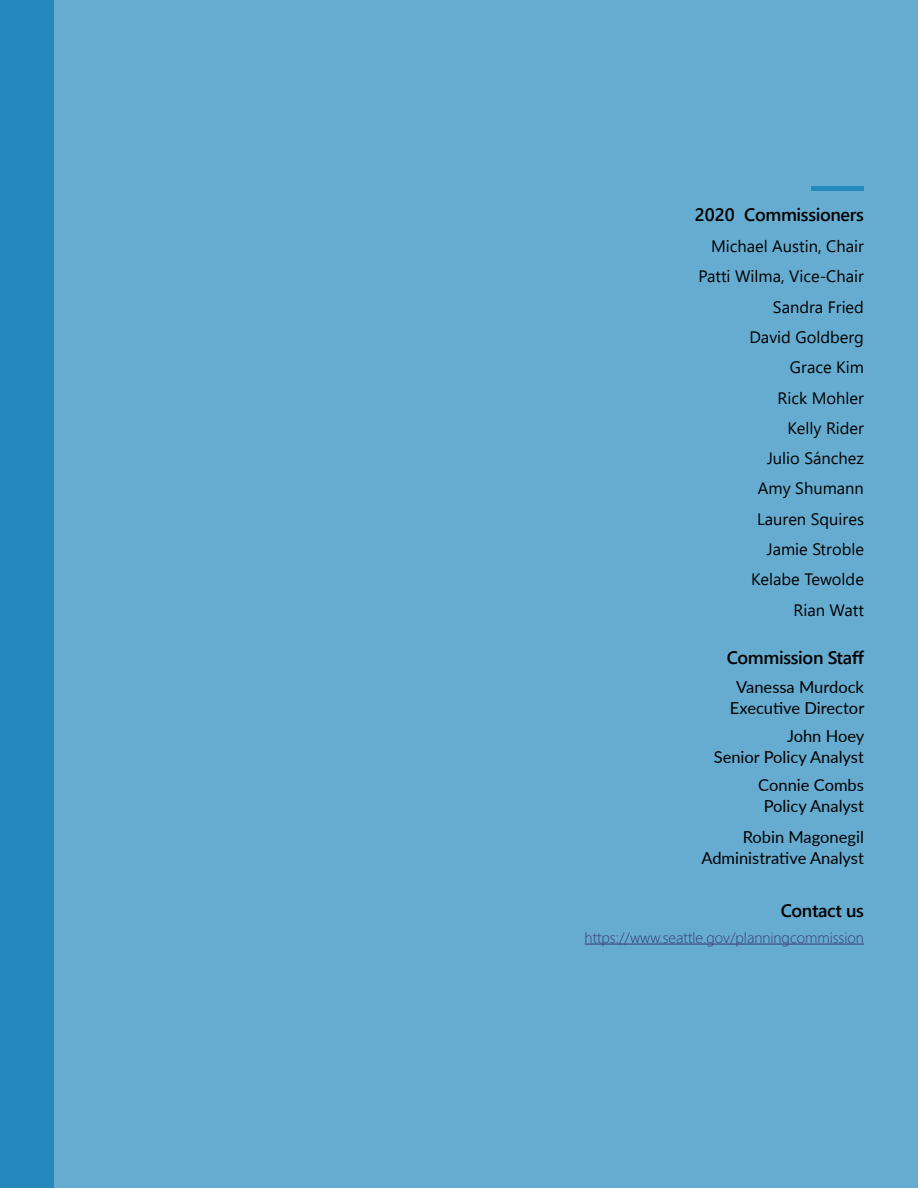
<style>
.page{position:relative;width:918px;height:1188px;background:#66acd0}
.page>*{position:absolute;margin:0;border:0;box-sizing:border-box;transform-origin:0 0}
.t1{font:600 18px "Segoe UI";letter-spacing:-.02em;color:#000}
.t2{font:16.5px/30.3px "Segoe UI";color:#000;text-align:right}
.t3{font:16.5px/21px "Lato";color:#000;text-align:center}
.t4{font:300 15px "Segoe UI";color:#38396d}
</style>
<div class="page">
<hr style="left:585px;top:944px;width:279px;height:1px;background:#38396d">
<div style="left:811px;top:186px;width:53px;height:5px;background:#2589bd"></div>
<div style="left:0;top:0;width:54px;height:1188px;background:#2589bd"></div>
<p class="t1" style="left:695px;top:198px;width:171px">2020 Commissioners</p>
<p class="t2" style="left:698px;top:230px;width:167px">Michael Austin, Chair<br>Patti Wilma, Vice-Chair<br>Sandra Fried<br>David Goldberg<br>Grace Kim<br>Rick Mohler<br>Kelly Rider<br>Julio Sánchez<br>Amy Shumann<br>Lauren Squires<br>Jamie Stroble<br>Kelabe Tewolde<br>Rian Watt</p>
<p class="t1" style="left:727px;top:641px;width:139px">Commission Staff</p>
<p class="t3" style="left:730px;top:676px;width:136px">Vanessa Murdock<br>Executive Director</p>
<p class="t3" style="left:714px;top:725px;width:152px;text-align:right">John Hoey<br>Senior Policy Analyst</p>
<p class="t3" style="left:758px;top:774px;width:107px">Connie Combs<br>Policy Analyst</p>
<p class="t3" style="left:701px;top:826px;width:164px;text-align:right">Robin Magonegil<br>Administrative Analyst</p>
<p class="t1" style="left:781px;top:893px;width:85px">Contact us</p>
<p class="t4" style="left:585px;top:923px;width:281px">https://www.seattle.gov/planningcommission</p>
</div>
